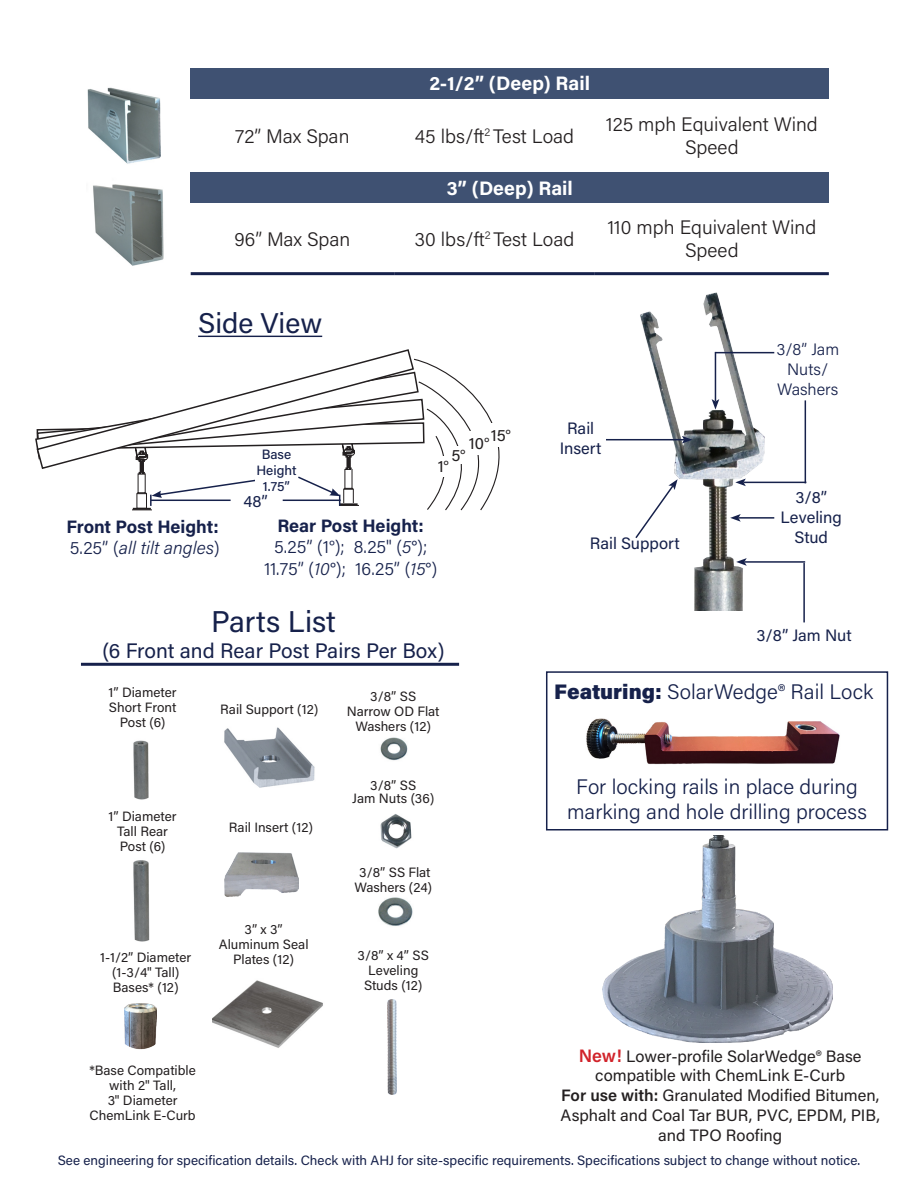
<style>
.page{position:relative;width:918px;height:1188px;background:#fff}
.page>*{position:absolute;margin:0;border:0;box-sizing:border-box;transform-origin:0 0}
.t1{font:30px "Acumin Pro";color:#16214b}
.t2{font:28.5px "Acumin Pro";color:#16214b}
.t3{font:300 21px/25.2px "Acumin Pro";color:#16214b;text-align:center}
.t4{font:21px "Acumin Pro";color:#16214b}
.t5{font:300 19.5px/23.4px "Acumin Pro";color:#231f20;text-align:center}
.t6{font:700 19.5px "Acumin Pro";color:#fff}
.t7{font:300 18px/21.6px "Acumin Pro";letter-spacing:-.005em;color:#16214b;text-align:center}
.t8{font:700 18px/21.6px "Acumin Pro";letter-spacing:-.005em;color:#16214b}
.t9{font:16.5px/19.8px "Acumin Pro";color:#231f20;text-align:center}
.t10{font:16.5px/19.8px "Acumin Pro";color:#16214b;text-align:center}
.t11{font:300 16.5px/19.8px "Acumin Pro";color:#16214b;text-align:center}
.t12{font:13.5px/15px "Acumin Pro";color:#231f20;text-align:center}
.t13{font:13.5px "Acumin Pro";color:#16214b}
.t14{font:500 13.5px/16.2px "Acumin Pro";color:#16214b;text-align:center}
.s1{font-weight:300}
.s2{font-weight:300;font-style:italic}
.s3{font-weight:700}
.s4{font-style:italic}
.s5{font-weight:400}
.s6{font-weight:900}
.s7{font-weight:600;font-size:18px;color:#d1232a}
.s8{font-weight:600}
</style>
<div class="page">
<img style="left:613px;top:292px;width:178px;height:318px">
<hr style="left:606px;top:439px;width:78px;height:1px;background:#16214b">
<svg style="left:682px;top:436px;width:10px;height:8px"></svg>
<hr style="left:738px;top:517px;width:36px;height:2px;background:#16214b">
<svg style="left:730px;top:514px;width:11px;height:8px"></svg>
<svg style="left:634px;top:479px;width:44px;height:61px"></svg>
<hr style="left:744px;top:482px;width:62px;height:1px;background:#16214b">
<svg style="left:735px;top:479px;width:11px;height:7px"></svg>
<hr style="left:805px;top:400px;width:1px;height:83px;background:#16214b">
<hr style="left:744px;top:561px;width:61px;height:2px;background:#16214b">
<svg style="left:736px;top:558px;width:11px;height:8px"></svg>
<hr style="left:803px;top:563px;width:2px;height:59px;background:#16214b">
<hr style="left:715px;top:352px;width:1px;height:49px;background:#16214b">
<svg style="left:712px;top:399px;width:7px;height:11px"></svg>
<hr style="left:715px;top:352px;width:59px;height:1px;background:#16214b">
<hr style="left:198px;top:336px;width:124px;height:1px;background:#16214b">
<svg style="left:35px;top:358px;width:465px;height:153px"></svg>
<div style="left:468px;top:431px;width:22px;height:24px;background:#fff"></div>
<div style="left:490px;top:423px;width:22px;height:23px;background:#fff"></div>
<div style="left:429px;top:456px;width:28px;height:20px;background:#fff"></div>
<div style="left:449px;top:446px;width:19px;height:18px;background:#fff"></div>
<div style="left:191px;top:68px;width:638px;height:30px;background:#3f5172"></div>
<div style="left:191px;top:173px;width:638px;height:30px;background:#3f5172"></div>
<hr style="left:191px;top:272px;width:203px;height:3px;background:#16214b">
<hr style="left:394px;top:272px;width:201px;height:3px;background:#16214b">
<hr style="left:595px;top:272px;width:234px;height:3px;background:#16214b">
<img style="left:93px;top:184px;width:71px;height:82px">
<img style="left:87px;top:87px;width:73px;height:77px">
<img style="left:224px;top:727px;width:91px;height:61px">
<img style="left:380px;top:737px;width:28px;height:24px">
<img style="left:380px;top:814px;width:32px;height:35px">
<img style="left:388px;top:1000px;width:8px;height:94px">
<img style="left:213px;top:980px;width:110px;height:68px">
<img style="left:378px;top:897px;width:35px;height:29px">
<img style="left:224px;top:852px;width:75px;height:45px">
<img style="left:133px;top:740px;width:16px;height:60px">
<img style="left:133px;top:860px;width:17px;height:82px">
<img style="left:125px;top:1004px;width:32px;height:46px">
<hr style="left:81px;top:663px;width:378px;height:3px;background:#16214b">
<img style="left:586px;top:718px;width:254px;height:47px">
<div style="left:546px;top:671px;width:342px;height:160px;border:2px solid #16214b"></div>
<img style="left:602px;top:836px;width:231px;height:206px">
<p class="t6" style="left:430px;top:70px;width:162px">2-1/2” (Deep) Rail</p>
<p class="t5" style="left:235px;top:123px;width:116px">72” Max Span</p>
<p class="t5" style="left:415px;top:123px;width:161px">45 lbs/ft<sup>2</sup> Test Load</p>
<p class="t5" style="left:606px;top:112px;width:214px">125 mph Equivalent Wind<br>Speed</p>
<p class="t6" style="left:447px;top:174px;width:128px">3” (Deep) Rail</p>
<p class="t5" style="left:235px;top:226px;width:117px">96” Max Span</p>
<p class="t5" style="left:415px;top:226px;width:161px">30 lbs/ft<sup>2</sup> Test Load</p>
<p class="t5" style="left:607px;top:215px;width:210px">110 mph Equivalent Wind<br>Speed</p>
<p class="t2" style="left:198px;top:304px;width:126px">Side View</p>
<p class="t14" style="left:256px;top:445px;width:42px">Base<br>Height<br>1.75”</p>
<p class="t10" style="left:243px;top:491px;width:26px">48”</p>
<p class="t9" style="left:491px;top:424px;width:22px">15°</p>
<p class="t9" style="left:469px;top:433px;width:22px">10°</p>
<p class="t9" style="left:451px;top:445px;width:16px">5°</p>
<p class="t9" style="left:438px;top:456px;width:13px">1°</p>
<p class="t8" style="left:66px;top:515px;width:155px">Front Post Height:<br><span class="s1">5.25” (</span><span class="s2">all tilt angles</span><span class="s1">)</span></p>
<p class="t7" style="left:264px;top:514px;width:175px"><span class="s3">Rear Post Height:<br></span>5.25” (1°); 8.25" (<span class="s4">5</span><span class="s5">°</span>);<br>11.75” (<span class="s4">10</span><span class="s5">°</span>); 16.25” (<span class="s4">15</span><span class="s5">°</span>)</p>
<p class="t1" style="left:211px;top:601px;width:126px">Parts List</p>
<p class="t4" style="left:102px;top:636px;width:344px">(6 Front and Rear Post Pairs Per Box)</p>
<p class="t12" style="left:109px;top:684px;width:70px">1” Diameter<br>Short Front<br>Post (6)</p>
<p class="t12" style="left:220px;top:702px;width:100px">Rail Support (12)</p>
<p class="t12" style="left:109px;top:808px;width:70px">1” Diameter<br>Tall Rear<br>Post (6)</p>
<p class="t12" style="left:229px;top:820px;width:86px">Rail Insert (12)</p>
<p class="t12" style="left:100px;top:950px;width:93px">1-1/2” Diameter (1-3/4" Tall)<br>Bases* (12)</p>
<p class="t12" style="left:219px;top:921px;width:91px">3” x 3”<br>Aluminum Seal<br>Plates (12)</p>
<p class="t12" style="left:89px;top:1062px;width:108px">*Base Compatible with 2" Tall,<br>3" Diameter<br>ChemLink E-Curb</p>
<p class="t12" style="left:347px;top:688px;width:94px">3/8” SS<br>Narrow OD Flat<br>Washers (12)</p>
<p class="t12" style="left:352px;top:778px;width:83px;line-height:13.5px">3/8” SS<br>Jam Nuts (36)</p>
<p class="t12" style="left:354px;top:864px;width:79px">3/8” SS Flat<br>Washers (24)</p>
<p class="t12" style="left:358px;top:947px;width:73px">3/8” x 4” SS<br>Leveling<br>Studs (12)</p>
<p class="t10" style="left:560px;top:418px;width:43px">Rail<br>Insert</p>
<p class="t10" style="left:590px;top:533px;width:91px">Rail Support</p>
<p class="t11" style="left:776px;top:339px;width:64px">3/8” Jam<br>Nuts/<br>Washers</p>
<p class="t10" style="left:781px;top:487px;width:63px">3/8”<br>Leveling<br>Stud</p>
<p class="t10" style="left:757px;top:624px;width:97px">3/8” Jam Nut</p>
<p class="t3" style="left:554px;top:678px;width:320px"><span class="s6">Featuring:</span> SolarWedge® Rail Lock</p>
<p class="t3" style="left:567px;top:773px;width:301px">For locking rails in place during marking and hole drilling process</p>
<p class="t9" style="left:579px;top:1045px;width:284px"><span class="s7">New!</span> Lower-profile SolarWedge® Base compatible with ChemLink E-Curb</p>
<p class="t9" style="left:561px;top:1085px;width:321px"><span class="s8">For use with:</span> Granulated Modified Bitumen,<br>Asphalt and Coal Tar BUR, PVC, EPDM, PIB, and TPO Roofing</p>
<p class="t13" style="left:58px;top:1151px;width:804px">See engineering for specification details. Check with AHJ for site-specific requirements. Specifications subject to change without notice.</p>
</div>
